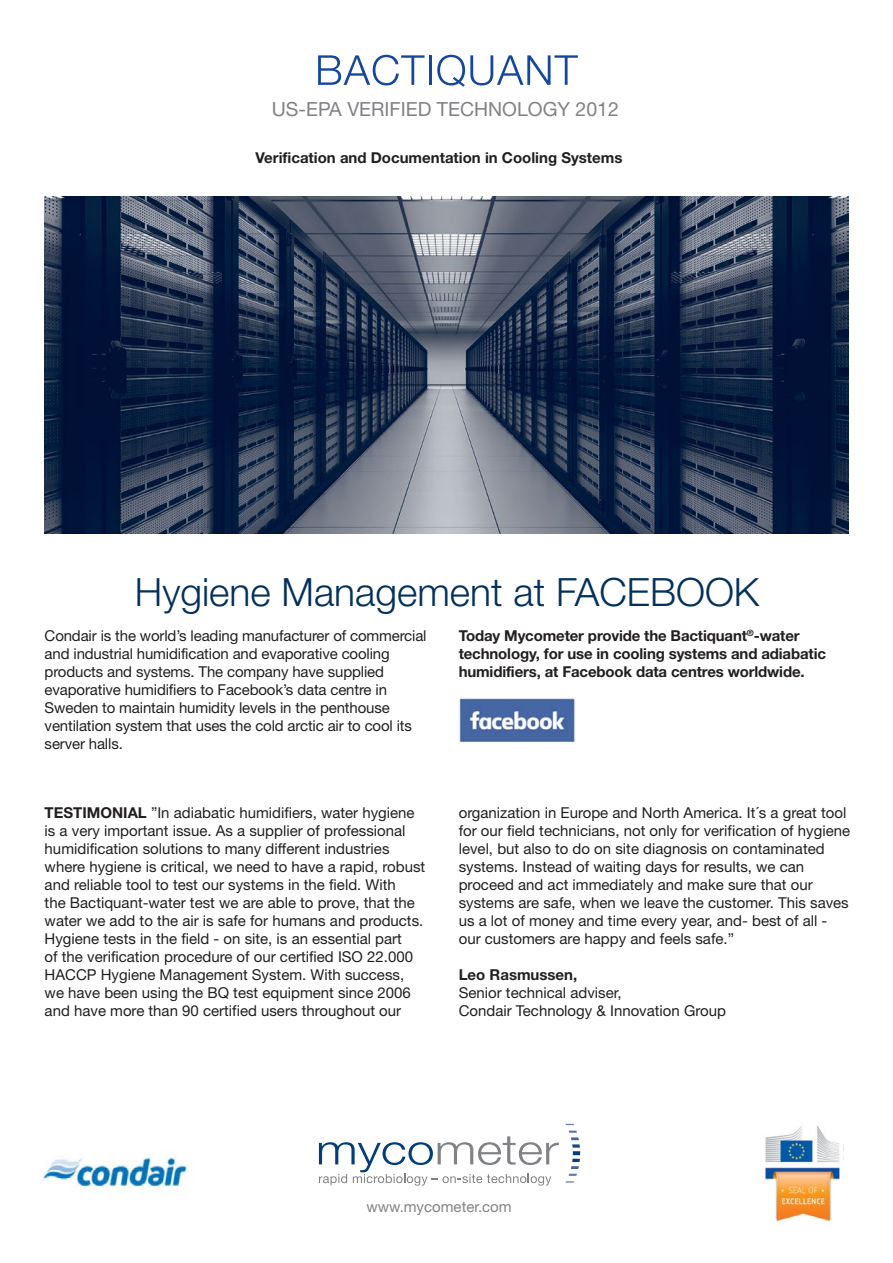
<style>
.page{position:relative;width:893px;height:1263px;background:#fff}
.page>*{position:absolute;margin:0;border:0;box-sizing:border-box;transform-origin:0 0}
.t1{font:300 39px "Helvetica Neue LT Std";color:#03305d}
.t2{font:19.5px "Helvetica Neue LT Std";color:#808285}
.t3{font:15px/18px "Helvetica Neue LT Std";color:#231f20}
.t4{font:700 15px/18px "Helvetica Neue LT Std";letter-spacing:-.01em;color:#231f20}
.t5{font:15px "Helvetica Neue LT Std";color:#808285}
.s1{font-weight:700}
</style>
<div class="page">
<svg style="left:565px;top:1124px;width:15px;height:59px"></svg>
<svg style="left:319px;top:1136px;width:240px;height:49px"></svg>
<svg style="left:318px;top:55px;width:106px;height:30px"></svg>
<hr style="left:429px;top:55px;width:2px;height:30px;background:#16479e">
<svg style="left:437px;top:55px;width:141px;height:32px"></svg>
<img style="left:765px;top:1126px;width:75px;height:96px">
<img style="left:41px;top:1155px;width:149px;height:33px">
<img style="left:45px;top:197px;width:803px;height:337px">
<img style="left:459px;top:698px;width:116px;height:45px">
<h2 class="t2" style="left:272px;top:97px;width:349px">US-EPA VERIFIED TECHNOLOGY 2012</h2>
<p class="t4" style="left:256px;top:148px;width:368px">Verification and Documentation in Cooling Systems</p>
<h1 class="t1" style="left:135px;top:568px;width:626px">Hygiene Management at FACEBOOK</h1>
<p class="t3" style="left:45px;top:627px;width:383px">Condair is the world’s leading manufacturer of commercial and industrial humidification and evaporative cooling products and systems. The company have supplied evaporative humidifiers to Facebook’s data centre in Sweden to maintain humidity levels in the penthouse ventilation system that uses the cold arctic air to cool its server halls.</p>
<p class="t4" style="left:459px;top:626px;width:369px">Today Mycometer provide the Bactiquant<sup>®</sup>-water technology, for use in cooling systems and adiabatic humidifiers, at Facebook data centres worldwide.</p>
<p class="t3" style="left:45px;top:803px;width:382px"><span class="s1">TESTIMONIAL</span> ”In adiabatic humidifiers, water hygiene is a very important issue. As a supplier of professional humidification solutions to many different industries where hygiene is critical, we need to have a rapid, robust and reliable tool to test our systems in the field. With<br>the Bactiquant-water test we are able to prove, that the water we add to the air is safe for humans and products.<br>Hygiene tests in the field - on site, is an essential part<br>of the verification procedure of our certified ISO 22.000<br>HACCP Hygiene Management System. With success, we have been using the BQ test equipment since 2006 and have more than 90 certified users throughout our</p>
<p class="t3" style="left:459px;top:803px;width:393px">organization in Europe and North America. It´s a great tool for our field technicians, not only for verification of hygiene level, but also to do on site diagnosis on contaminated systems. Instead of waiting days for results, we can proceed and act immediately and make sure that our systems are safe, when we leave the customer. This saves us a lot of money and time every year, and- best of all - our customers are happy and feels safe.”</p>
<p class="t4" style="left:459px;top:965px;width:120px">Leo Rasmussen,</p>
<p class="t3" style="left:459px;top:983px;width:269px">Senior technical adviser,<br>Condair Technology &amp; Innovation Group</p>
<p class="t5" style="left:366px;top:1198px;width:147px">www.mycometer.com</p>
</div>
